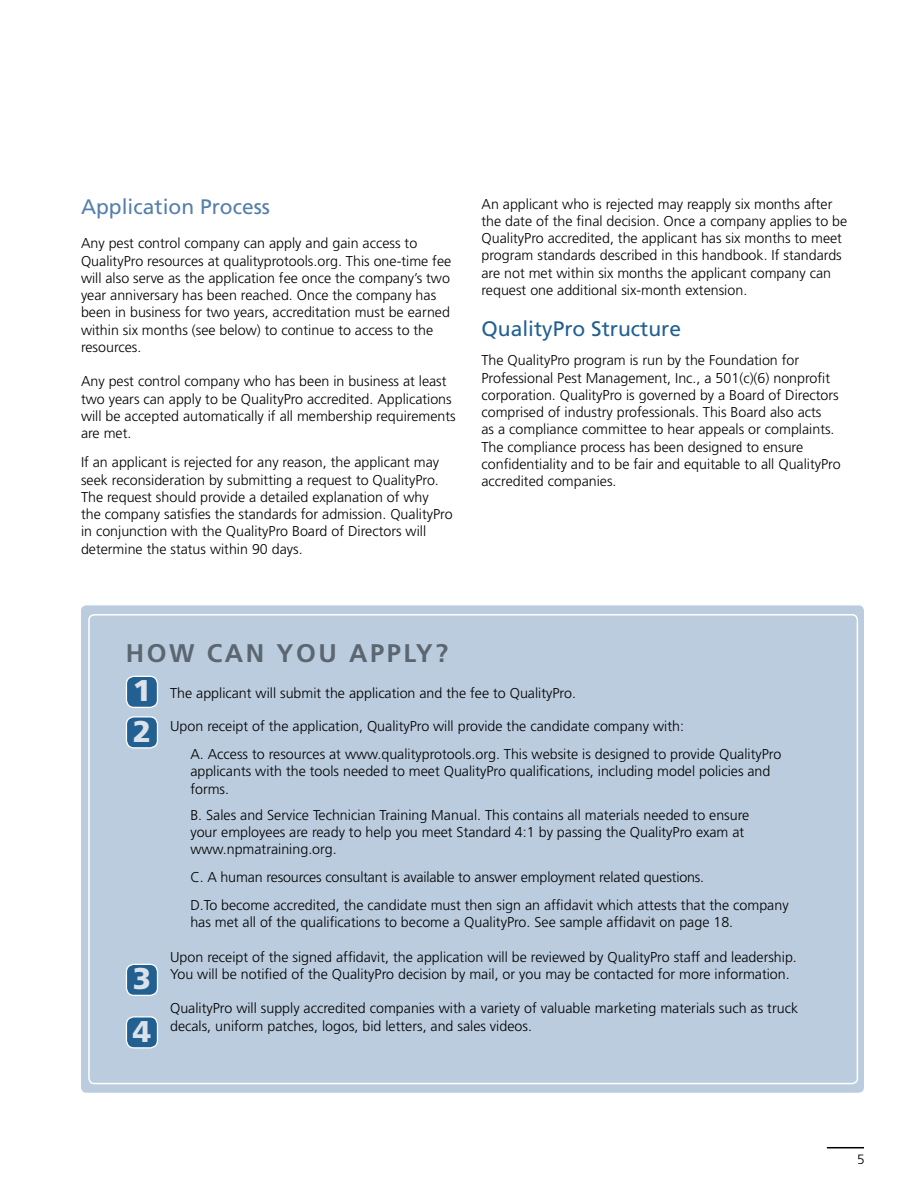
<style>
.page{position:relative;width:918px;height:1188px;background:#fff}
.page>*{position:absolute;margin:0;border:0;box-sizing:border-box;transform-origin:0 0}
.t1{font:900 30px/40.5px "Frutiger";color:#dae1e9}
.t2{font:700 25.5px "Frutiger";letter-spacing:.1em;color:#5b6670}
.t3{font:21px "Frutiger";color:#236092}
.t4{font:21px "Frutiger";color:#5580ac}
.t5{font:300 14.25px/17.2px "Frutiger";color:#000}
.t6{font:300 13.5px "Frutiger";color:#000}
</style>
<div class="page">
<hr style="left:827px;top:1147px;width:37px;height:1px;background:#000">
<div style="left:81px;top:605px;width:783px;height:488px;background:#bbccde;border-radius:5px"></div>
<div style="left:88px;top:614px;width:770px;height:470px;border:2px solid #fff;border-radius:5px"></div>
<div style="left:126px;top:676px;width:31px;height:31px;background:#236092;border-radius:8px"></div>
<div style="left:126px;top:676px;width:32px;height:32px;border:1px solid #fff;border-radius:8px"></div>
<div style="left:126px;top:717px;width:31px;height:31px;background:#236092;border-radius:8px"></div>
<div style="left:126px;top:716px;width:32px;height:33px;border:1px solid #fff;border-radius:8px"></div>
<div style="left:126px;top:964px;width:31px;height:31px;background:#236092;border-radius:8px"></div>
<div style="left:126px;top:964px;width:32px;height:32px;border:1px solid #fff;border-radius:8px"></div>
<div style="left:126px;top:1017px;width:31px;height:31px;background:#236092;border-radius:8px"></div>
<div style="left:126px;top:1016px;width:32px;height:33px;border:1px solid #fff;border-radius:8px"></div>
<h3 class="t4" style="left:81px;top:194px;width:191px">Application Process</h3>
<p class="t5" style="left:81px;top:235px;width:372px">Any pest control company can apply and gain access to QualityPro resources at qualityprotools.org. This one-time fee will also serve as the application fee once the company’s two year anniversary has been reached. Once the company has been in business for two years, accreditation must be earned within six months (see below) to continue to access to the resources.</p>
<p class="t5" style="left:81px;top:373px;width:376px">Any pest control company who has been in business at least two years can apply to be QualityPro accredited. Applications will be accepted automatically if all membership requirements are met.</p>
<p class="t5" style="left:81px;top:454px;width:373px">If an applicant is rejected for any reason, the applicant may seek reconsideration by submitting a request to QualityPro.<br>The request should provide a detailed explanation of why<br>the company satisfies the standards for admission. QualityPro in conjunction with the QualityPro Board of Directors will determine the status within 90 days.</p>
<p class="t5" style="left:482px;top:195px;width:367px">An applicant who is rejected may reapply six months after the date of the final decision. Once a company applies to be QualityPro accredited, the applicant has six months to meet program standards described in this handbook. If standards are not met within six months the applicant company can request one additional six-month extension.</p>
<h3 class="t3" style="left:482px;top:317px;width:201px">QualityPro Structure</h3>
<p class="t5" style="left:482px;top:352px;width:361px">The QualityPro program is run by the Foundation for Professional Pest Management, Inc., a 501(c)(6) nonprofit corporation. QualityPro is governed by a Board of Directors comprised of industry professionals. This Board also acts<br>as a compliance committee to hear appeals or complaints.<br>The compliance process has been designed to ensure confidentiality and to be fair and equitable to all QualityPro accredited companies.</p>
<h2 class="t2" style="left:126px;top:639px;width:324px">HOW CAN YOU APPLY?</h2>
<p class="t5" style="left:170px;top:684px;width:407px">The applicant will submit the application and the fee to QualityPro.</p>
<p class="t5" style="left:190px;top:713px;width:592px;line-height:27.8px;text-indent:-20px">Upon receipt of the application, QualityPro will provide the candidate company with:<br>A. Access to resources at www.qualityprotools.org. This website is designed to provide QualityPro</p>
<p class="t5" style="left:190px;top:763px;width:582px">applicants with the tools needed to meet QualityPro qualifications, including model policies and forms.</p>
<p class="t5" style="left:190px;top:807px;width:561px">B. Sales and Service Technician Training Manual. This contains all materials needed to ensure your employees are ready to help you meet Standard 4:1 by passing the QualityPro exam at www.npmatraining.org.</p>
<p class="t5" style="left:190px;top:864px;width:600px;line-height:27.8px">C. A human resources consultant is available to answer employment related questions.<br>D.To become accredited, the candidate must then sign an affidavit which attests that the company</p>
<p class="t5" style="left:190px;top:914px;width:544px">has met all of the qualifications to become a QualityPro. See sample affidavit on page 18.</p>
<p class="t5" style="left:170px;top:948px;width:628px">Upon receipt of the signed affidavit, the application will be reviewed by QualityPro staff and leadership.<br>You will be notified of the QualityPro decision by mail, or you may be contacted for more information.</p>
<p class="t5" style="left:170px;top:1000px;width:630px">QualityPro will supply accredited companies with a variety of valuable marketing materials such as truck decals, uniform patches, logos, bid letters, and sales videos.</p>
<h1 class="t1" style="left:133px;top:670px;width:20px">1<br>2</h1>
<h1 class="t1" style="left:133px;top:952px;width:20px;line-height:52.5px">3<br>4</h1>
<p class="t6" style="left:857px;top:1152px;width:9px">5</p>
</div>
